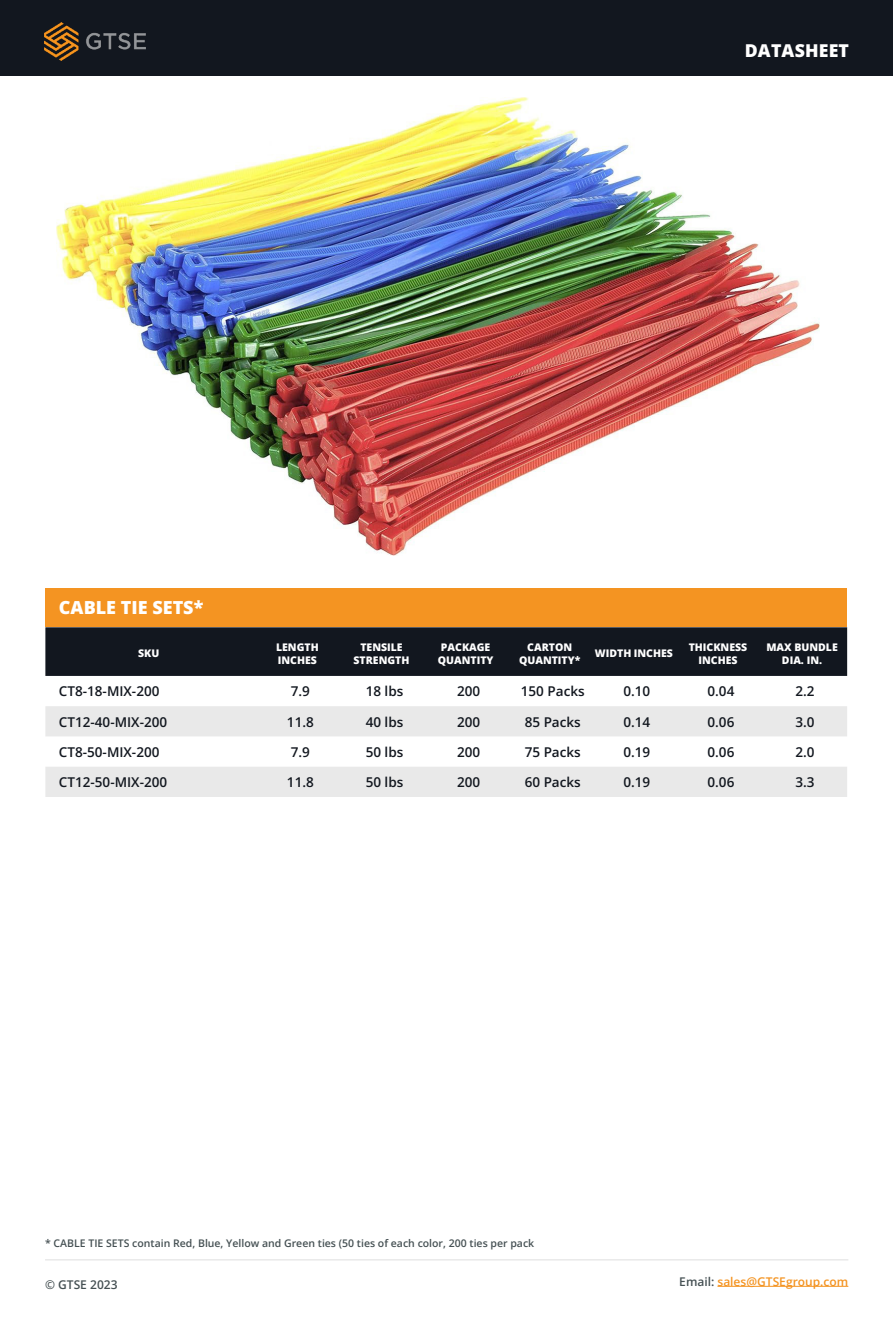
<style>
.page{position:relative;width:893px;height:1328px;background:#fff}
.page>*{position:absolute;margin:0;border:0;box-sizing:border-box;transform-origin:0 0}
.t1{font:800 18px "Open Sans";color:#fff}
.t2{font:800 17.7px "Open Sans";letter-spacing:.01em;color:#fff}
.t3{font:600 13.5px "Open Sans";color:#12171f}
.t4{font:600 12px "Open Sans";color:#f49422}
.t5{font:600 12px "Open Sans";color:#455053}
.t6{font:800 10.5px/12.6px "Open Sans";color:#fff;text-align:center}
.t7{font:600 10.5px "Open Sans";color:#455053}
.s1{color:#455053}
</style>
<div class="page">
<hr style="left:45px;top:1258px;width:802px;height:2px;background:#e9e9e9">
<hr style="left:717px;top:1285px;width:130px;height:1px;background:#f49422">
<div style="left:0;top:0;width:892px;height:75px;background:#12171f"></div>
<img style="left:44px;top:22px;width:102px;height:39px">
<img style="left:56px;top:97px;width:763px;height:458px">
<div style="left:45px;top:588px;width:801px;height:39px;background:#f49422"></div>
<div style="left:45px;top:627px;width:801px;height:49px;background:#12171f"></div>
<svg style="left:45px;top:706px;width:801px;height:91px;fill:#e9e9e9"></svg>
<h2 class="t2" style="left:744px;top:37px;width:106px">DATASHEET</h2>
<h1 class="t1" style="left:59px;top:594px;width:146px">CABLE TIE SETS*</h1>
<p class="t6" style="left:138px;top:646px;width:23px">SKU</p>
<p class="t6" style="left:276px;top:640px;width:44px;text-align:left">LENGTH<br>INCHES</p>
<p class="t6" style="left:353px;top:640px;width:57px">TENSILE<br>STRENGTH</p>
<p class="t6" style="left:437px;top:640px;width:57px;text-align:left">PACKAGE<br>QUANTITY</p>
<p class="t6" style="left:519px;top:640px;width:63px">CARTON<br>QUANTITY*</p>
<p class="t6" style="left:594px;top:646px;width:80px">WIDTH INCHES</p>
<p class="t6" style="left:688px;top:640px;width:60px">THICKNESS<br>INCHES</p>
<p class="t6" style="left:766px;top:640px;width:73px">MAX BUNDLE<br>DIA. IN.</p>
<p class="t3" style="left:59px;top:682px;width:102px">CT8-18-MIX-200</p>
<p class="t3" style="left:291px;top:682px;width:21px">7.9</p>
<p class="t3" style="left:365px;top:682px;width:39px">18 lbs</p>
<p class="t3" style="left:457px;top:682px;width:25px">200</p>
<p class="t3" style="left:520px;top:682px;width:65px">150 Packs</p>
<p class="t3" style="left:623px;top:682px;width:28px">0.10</p>
<p class="t3" style="left:707px;top:682px;width:28px">0.04</p>
<p class="t3" style="left:795px;top:682px;width:21px">2.2</p>
<p class="t3" style="left:59px;top:712px;width:110px">CT12-40-MIX-200</p>
<p class="t3" style="left:287px;top:712px;width:28px">11.8</p>
<p class="t3" style="left:365px;top:712px;width:39px">40 lbs</p>
<p class="t3" style="left:457px;top:712px;width:25px">200</p>
<p class="t3" style="left:524px;top:712px;width:58px">85 Packs</p>
<p class="t3" style="left:623px;top:712px;width:28px">0.14</p>
<p class="t3" style="left:707px;top:712px;width:28px">0.06</p>
<p class="t3" style="left:795px;top:712px;width:21px">3.0</p>
<p class="t3" style="left:59px;top:742px;width:102px">CT8-50-MIX-200</p>
<p class="t3" style="left:291px;top:742px;width:21px">7.9</p>
<p class="t3" style="left:365px;top:742px;width:39px">50 lbs</p>
<p class="t3" style="left:457px;top:742px;width:25px">200</p>
<p class="t3" style="left:524px;top:742px;width:58px">75 Packs</p>
<p class="t3" style="left:623px;top:742px;width:28px">0.19</p>
<p class="t3" style="left:707px;top:742px;width:28px">0.06</p>
<p class="t3" style="left:795px;top:742px;width:21px">2.0</p>
<p class="t3" style="left:59px;top:773px;width:110px">CT12-50-MIX-200</p>
<p class="t3" style="left:287px;top:773px;width:28px">11.8</p>
<p class="t3" style="left:365px;top:773px;width:39px">50 lbs</p>
<p class="t3" style="left:457px;top:773px;width:25px">200</p>
<p class="t3" style="left:524px;top:773px;width:58px">60 Packs</p>
<p class="t3" style="left:623px;top:773px;width:28px">0.19</p>
<p class="t3" style="left:707px;top:773px;width:28px">0.06</p>
<p class="t3" style="left:795px;top:773px;width:21px">3.3</p>
<p class="t7" style="left:45px;top:1235px;width:490px">* CABLE TIE SETS contain Red, Blue, Yellow and Green ties (50 ties of each color, 200 ties per pack</p>
<p class="t5" style="left:45px;top:1275px;width:74px">© GTSE 2023</p>
<p class="t4" style="left:679px;top:1272px;width:170px"><span class="s1">Email:</span> sales@GTSEgroup.com</p>
</div>
